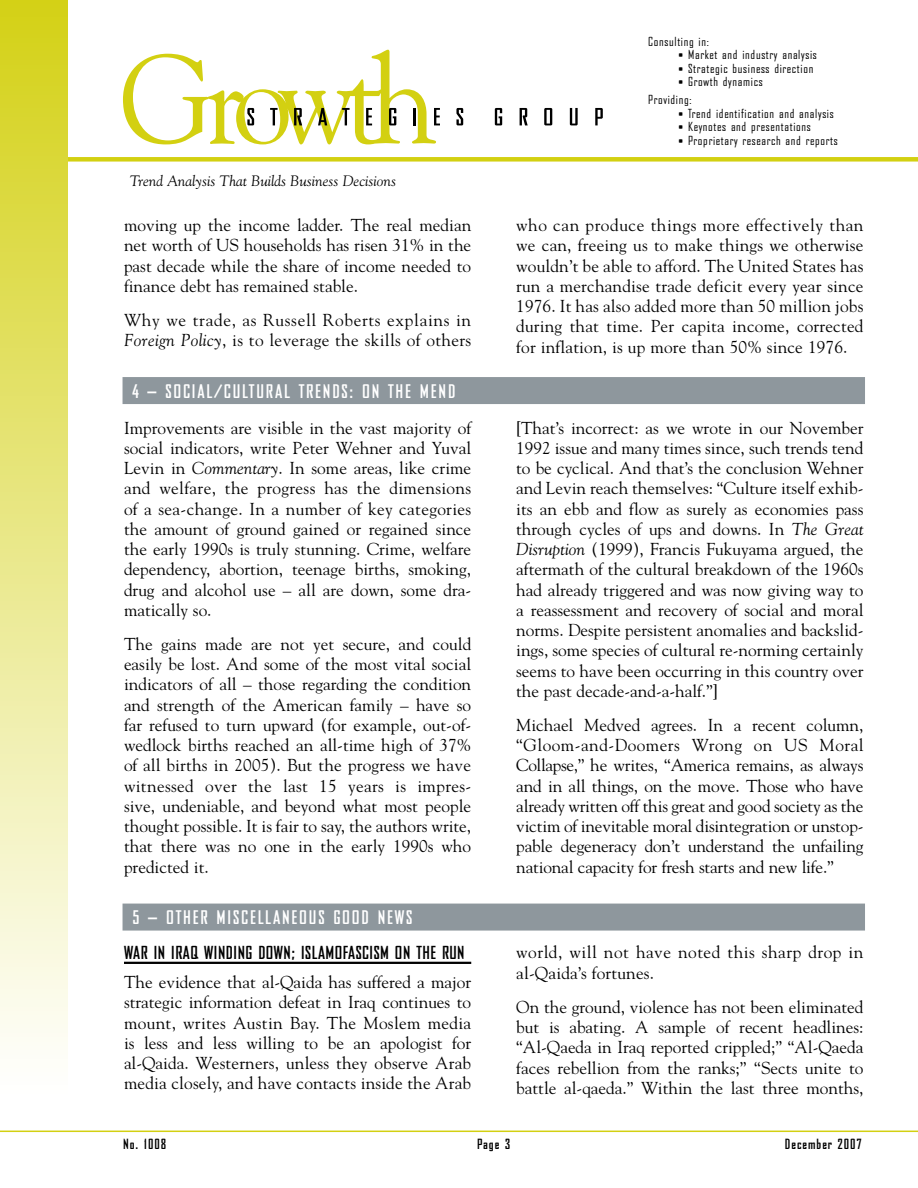
<style>
.page{position:relative;width:918px;height:1188px;background:#fff}
.page>*{position:absolute;margin:0;border:0;box-sizing:border-box;transform-origin:0 0}
.t1{font:700 18px "Bureau Agency";letter-spacing:.1em;color:#fff}
.t2{font:17.25px/20.2px "Goudy";color:#000;text-align:justify}
.t3{font:17.25px/20.2px "Goudy";letter-spacing:.04em;color:#000}
.t4{font:17.25px/20.2px "Goudy";letter-spacing:.03em;color:#000}
.t5{font:700 17.25px "Bureau Agency";letter-spacing:.03em;color:#000}
.t6{font:italic 15px "Goudy";color:#000}
.t7{font:700 13.5px "Bureau Agency";letter-spacing:.075em;color:#000}
.t8{font:12px/18px "Bureau Agency";letter-spacing:.06em;color:#000}
.s1{font-style:italic}
.s2{font-size:10.5px}
</style>
<div class="page">
<svg style="left:123px;top:50px;width:317px;height:95px"></svg>
<svg style="left:456px;top:108px;width:7px;height:17px"></svg>
<svg style="left:495px;top:108px;width:7px;height:17px"></svg>
<svg style="left:520px;top:108px;width:8px;height:17px"></svg>
<svg style="left:544px;top:108px;width:8px;height:17px"></svg>
<svg style="left:570px;top:108px;width:8px;height:17px"></svg>
<svg style="left:595px;top:108px;width:8px;height:17px"></svg>
<div style="left:123px;top:377px;width:742px;height:27px;background:#8e979d"></div>
<div style="left:0;top:157px;width:918px;height:5px;background:#d3d011"></div>
<div style="left:0;top:0;width:68px;height:1097px;background:linear-gradient(to bottom,#d4d115,#fff)"></div>
<hr style="left:0;top:1131px;width:918px;height:1px;background:#d3d011">
<div style="left:123px;top:904px;width:742px;height:27px;background:#8e979d"></div>
<hr style="left:124px;top:962px;width:347px;height:2px;background:#000">
<p class="t6" style="left:130px;top:172px;width:268px">Trend Analysis That Builds Business Decisions</p>
<p class="t2" style="left:124px;top:214px;width:349px">moving up the income ladder. The real median net worth of US households has risen 31% in the past decade while the share of income needed to finance debt has remained stable.</p>
<p class="t3" style="left:124px;top:309px;width:349px">Why we trade, as Russell Roberts explains in<br><span class="s1">Foreign Policy</span>, is to leverage the skills of others</p>
<p class="t1" style="left:133px;top:381px;width:175px">4 – SOCIAL/CULTUR AL TREN</p>
<p class="t1" style="left:332px;top:381px;width:65px">DS: ON THE</p>
<p class="t1" style="left:420px;top:381px;width:37px">MEN D</p>
<p class="t2" style="left:124px;top:417px;width:349px">Improvements are visible in the vast majority of social indicators, write Peter Wehner and Yuval Levin in <span class="s1">Commentary</span>. In some areas, like crime and welfare, the progress has the dimensions of a sea-change. In a number of key categories the amount of ground gained or regained since the early 1990s is truly stunning. Crime, welfare dependency, abortion, teenage births, smoking, drug and alcohol use – all are down, some dra&shy;matically so.</p>
<p class="t2" style="left:124px;top:633px;width:349px">The gains made are not yet secure, and could easily be lost. And some of the most vital social indicators of all – those regarding the condition and strength of the American family – have so far refused to turn upward (for example, out-of&shy;wedlock births reached an all-time high of 37% of all births in 2005). But the progress we have witnessed over the last 15 years is impres&shy;sive, undeniable, and beyond what most people thought possible. It is fair to say, the authors write, that there was no one in the early 1990s who predicted it.</p>
<p class="t1" style="left:133px;top:908px;width:53px">5 – OTHER</p>
<p class="t1" style="left:217px;top:908px;width:196px">MISCELLANEOUS GOOD NEWS</p>
<p class="t5" style="left:124px;top:943px;width:342px">WAR IN IRAQ WINDING DOWN; ISLAMOFASCISM ON THE RUN</p>
<p class="t2" style="left:124px;top:972px;width:349px">The evidence that al-Qaida has suffered a major strategic information defeat in Iraq continues to mount, writes Austin Bay. The Moslem media is less and less willing to be an apologist for al-Qaida. Westerners, unless they observe Arab media closely, and have contacts inside the Arab</p>
<p class="t8" style="left:648px;top:33px;width:62px">Consulting in:</p>
<p class="t8" style="left:679px;top:46px;width:140px"><span class="s2">•</span> Market and industry analysis</p>
<p class="t8" style="left:679px;top:60px;width:136px"><span class="s2">•</span> Strategic business direction</p>
<p class="t8" style="left:648px;top:73px;width:116px;text-indent:30px"><span class="s2">•</span> Growth dynamics<br>Providing:</p>
<p class="t8" style="left:679px;top:105px;width:157px"><span class="s2">•</span> Trend identification and analysis</p>
<p class="t8" style="left:679px;top:118px;width:134px"><span class="s2">•</span> Keynotes and presentations</p>
<p class="t8" style="left:679px;top:132px;width:161px"><span class="s2">•</span> Proprietary research and reports</p>
<p class="t2" style="left:516px;top:214px;width:349px">who can produce things more effectively than we can, freeing us to make things we otherwise wouldn’t be able to afford. The United States has run a merchandise trade deficit every year since 1976. It has also added more than 50 million jobs during that time. Per capita income, corrected for inflation, is up more than 50% since 1976.</p>
<p class="t2" style="left:516px;top:417px;width:349px">[That’s incorrect: as we wrote in our November 1992 issue and many times since, such trends tend to be cyclical. And that’s the conclusion Wehner and Levin reach themselves: “Culture itself exhib&shy;its an ebb and flow as surely as economies pass through cycles of ups and downs. In <span class="s1">The Great Disruption</span> (1999), Francis Fukuyama argued, the aftermath of the cultural breakdown of the 1960s had already triggered and was now giving way to a reassessment and recovery of social and moral norms. Despite persistent anomalies and backslid&shy;ings, some species of cultural re-norming certainly seems to have been occurring in this country over the past decade-and-a-half.”]</p>
<p class="t2" style="left:516px;top:714px;width:349px">Michael Medved agrees. In a recent column, “Gloom-and-Doomers Wrong on US Moral Collapse,” he writes, “America remains, as always and in all things, on the move. Those who have already written off this great and good society as the victim of inevitable moral disintegration or unstop&shy;pable degeneracy don’t understand the unfailing national capacity for fresh starts and new life.”</p>
<p class="t4" style="left:516px;top:942px;width:349px">world, will not have noted this sharp drop in al-Qaida’s fortunes.</p>
<p class="t2" style="left:516px;top:996px;width:349px">On the ground, violence has not been eliminated but is abating. A sample of recent headlines: “Al-Qaeda in Iraq reported crippled;” “Al-Qaeda faces rebellion from the ranks;” “Sects unite to battle al-qaeda.” Within the last three months,</p>
<p class="t7" style="left:123px;top:1137px;width:45px">NO. 1008</p>
<p class="t7" style="left:477px;top:1137px;width:35px">PAGE 3</p>
<p class="t7" style="left:785px;top:1137px;width:78px">DECEMBER 2007</p>
</div>
